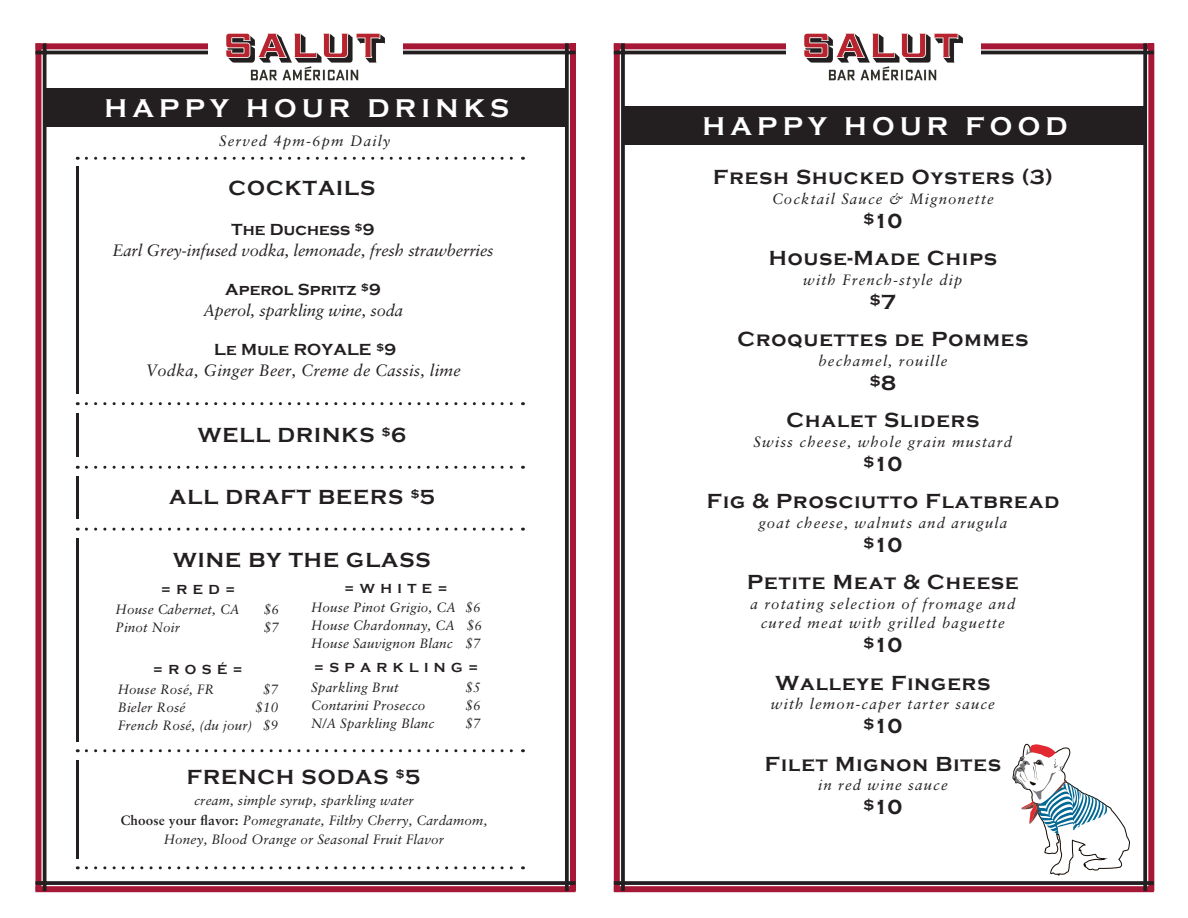
<style>
.page{position:relative;width:1188px;height:918px;background:#fff}
.page>*{position:absolute;margin:0;border:0;box-sizing:border-box;transform-origin:0 0}
.t1{font:700 26.4px "Copperplate Gothic";letter-spacing:.2em;color:#fff}
.t2{font:700 21px/37.5px "Copperplate Gothic";letter-spacing:.05em;color:#231f20;text-align:center}
.t3{font:italic 16.5px "Sabon";letter-spacing:-.01em;color:#231f20}
.t4{font:700 16.5px "Copperplate Gothic";letter-spacing:.01em;color:#231f20}
.t5{font:italic 16.5px "Sabon";letter-spacing:.01em;color:#231f20}
.t6{font:italic 15px/19.5px "Sabon";letter-spacing:.075em;color:#231f20;text-align:center}
.t7{font:700 15px "Copperplate Gothic";color:#231f20}
.t8{font:italic 13.5px/18px "Sabon";letter-spacing:.01em;color:#231f20;text-align:justify}
.t9{font:700 13.5px "Copperplate Gothic";letter-spacing:.4em;color:#231f20}
.s1{font-family:"Sabon LT Pro";font-weight:700;font-style:normal}
.s2{font-size:21px}
</style>
<div class="page">
<div style="left:623px;top:107px;width:521px;height:38px;background:#231f20"></div>
<div style="left:1148px;top:43px;width:6px;height:848px;background:#a61836"></div>
<div style="left:614px;top:886px;width:540px;height:6px;background:#a61836"></div>
<div style="left:614px;top:43px;width:540px;height:6px;background:#a61836"></div>
<svg style="left:1143px;top:43px;width:4px;height:848px;background:#332f30"></svg>
<div style="left:614px;top:43px;width:6px;height:848px;background:#a61836"></div>
<hr style="left:614px;top:51px;width:540px;height:3px;background:#231f20">
<svg style="left:614px;top:881px;width:540px;height:4px;background:#2f2b2c"></svg>
<svg style="left:621px;top:43px;width:4px;height:848px;background:#2f2b2c"></svg>
<div style="left:786px;top:27px;width:195px;height:58px;background:#fff"></div>
<img style="left:804px;top:33px;width:159px;height:48px">
<svg style="left:1012px;top:743px;width:118px;height:133px"></svg>
<div style="left:44px;top:89px;width:522px;height:38px;background:#231f20"></div>
<div style="left:570px;top:43px;width:6px;height:848px;background:#a61836"></div>
<div style="left:35px;top:886px;width:540px;height:6px;background:#a61836"></div>
<div style="left:35px;top:43px;width:540px;height:6px;background:#a61836"></div>
<svg style="left:565px;top:43px;width:4px;height:848px;background:#312d2e"></svg>
<div style="left:35px;top:43px;width:6px;height:848px;background:#a61836"></div>
<hr style="left:35px;top:51px;width:540px;height:3px;background:#231f20">
<svg style="left:35px;top:881px;width:540px;height:4px;background:#2f2b2c"></svg>
<svg style="left:43px;top:43px;width:4px;height:848px;background:#3c3839"></svg>
<div style="left:208px;top:27px;width:195px;height:58px;background:#fff"></div>
<img style="left:226px;top:33px;width:159px;height:48px">
<svg style="left:86px;top:466px;width:437px;height:3px"></svg>
<svg style="left:86px;top:402px;width:437px;height:3px"></svg>
<svg style="left:86px;top:157px;width:437px;height:3px"></svg>
<svg style="left:86px;top:528px;width:437px;height:3px"></svg>
<svg style="left:86px;top:749px;width:437px;height:3px"></svg>
<svg style="left:86px;top:866px;width:437px;height:3px"></svg>
<hr style="left:76px;top:166px;width:3px;height:228px;background:#231f20">
<hr style="left:76px;top:538px;width:3px;height:203px;background:#231f20">
<hr style="left:76px;top:413px;width:3px;height:44px;background:#231f20">
<hr style="left:76px;top:476px;width:3px;height:43px;background:#231f20">
<hr style="left:76px;top:760px;width:3px;height:98px;background:#231f20">
<h1 class="t1" style="left:105px;top:94px;width:406px">HAPPY HOUR DRINKS</h1>
<p class="t6" style="left:219px;top:131px;width:173px">Served 4pm-6pm Daily</p>
<h2 class="t2" style="left:229px;top:170px;width:148px">COCKTAILS</h2>
<p class="t4" style="left:232px;top:220px;width:145px">The Duchess <sup>$</sup>9</p>
<p class="t3" style="left:113px;top:241px;width:383px">Earl Grey-infused vodka, lemonade, fresh strawberries</p>
<p class="t4" style="left:225px;top:280px;width:157px">Aperol Spritz <sup>$</sup>9</p>
<p class="t3" style="left:203px;top:301px;width:202px">Aperol, sparkling wine, soda</p>
<p class="t4" style="left:214px;top:340px;width:183px">Le Mule ROYALE <sup>$</sup>9</p>
<p class="t5" style="left:145px;top:361px;width:317px">Vodka, Ginger Beer, Creme de Cassis, lime</p>
<h2 class="t2" style="left:198px;top:417px;width:210px">WELL DRINKS <sup>$</sup>6</h2>
<h2 class="t2" style="left:169px;top:479px;width:267px">ALL DRAFT BEERS <sup>$</sup>5</h2>
<h2 class="t2" style="left:173px;top:542px;width:259px">WINE BY THE GLASS</h2>
<p class="t9" style="left:161px;top:582px;width:76px">=RED=</p>
<p class="t9" style="left:344px;top:581px;width:105px">=WHITE=</p>
<p class="t8" style="left:116px;top:600px;width:126px">House Cabernet, CA</p>
<p class="t8" style="left:264px;top:600px;width:17px">$6</p>
<p class="t8" style="left:116px;top:618px;width:66px">Pinot Noir</p>
<p class="t8" style="left:264px;top:618px;width:17px">$7</p>
<p class="t8" style="left:311px;top:598px;width:172px">House Pinot Grigio, CA $6<br>House Chardonnay, CA $6<br>House Sauvignon Blanc $7</p>
<p class="t9" style="left:153px;top:662px;width:92px">=ROSÉ=</p>
<p class="t9" style="left:314px;top:660px;width:166px">=SPARKLING=</p>
<p class="t8" style="left:118px;top:681px;width:98px">House Rosé, FR</p>
<p class="t8" style="left:263px;top:681px;width:17px">$7</p>
<p class="t8" style="left:118px;top:699px;width:69px">Bieler Rosé</p>
<p class="t8" style="left:118px;top:699px;width:162px;text-align:right">$10<br>French Rosé, (du jour) $9</p>
<p class="t8" style="left:311px;top:678px;width:89px">Sparkling Brut</p>
<p class="t8" style="left:465px;top:678px;width:17px">$5</p>
<p class="t8" style="left:311px;top:696px;width:116px">Contarini Prosecco</p>
<p class="t8" style="left:465px;top:696px;width:17px">$6</p>
<p class="t8" style="left:311px;top:714px;width:125px">N/A Sparkling Blanc</p>
<p class="t8" style="left:465px;top:714px;width:17px">$7</p>
<h2 class="t2" style="left:187px;top:759px;width:235px">FRENCH SODAS <sup>$</sup>5</h2>
<p class="t8" style="left:121px;top:791px;width:368px;line-height:19.5px;text-align:center">cream, simple syrup, sparkling water<br><span class="s1">Choose your flavor:</span> Pomegranate, Filthy Cherry, Cardamom,<br>Honey, Blood Orange or Seasonal Fruit Flavor</p>
<h1 class="t1" style="left:703px;top:112px;width:367px">HAPPY HOUR FOOD</h1>
<h2 class="t2" style="left:713px;top:159px;width:341px">Fresh Shucked Oysters (3)</h2>
<p class="t6" style="left:772px;top:189px;width:223px">Cocktail Sauce &amp; Mignonette</p>
<h2 class="t2" style="left:769px;top:202px;width:230px"><sup>$</sup>10<br>House-Made Chips</h2>
<p class="t6" style="left:803px;top:270px;width:161px">with French-style dip</p>
<p class="t7" style="left:870px;top:292px;width:28px">$<span class="s2">7</span></p>
<h2 class="t2" style="left:737px;top:321px;width:293px">Croquettes de Pommes</h2>
<p class="t6" style="left:818px;top:351px;width:130px">bechamel, rouille</p>
<p class="t7" style="left:870px;top:373px;width:28px">$<span class="s2">8</span></p>
<h2 class="t2" style="left:787px;top:402px;width:194px">Chalet Sliders</h2>
<p class="t6" style="left:754px;top:432px;width:260px">Swiss cheese, whole grain mustard</p>
<h2 class="t2" style="left:707px;top:445px;width:354px"><sup>$</sup>10<br>Fig &amp; Prosciutto Flatbread</h2>
<p class="t6" style="left:758px;top:513px;width:251px">goat cheese, walnuts and arugula</p>
<h2 class="t2" style="left:747px;top:526px;width:273px"><sup>$</sup>10<br>Petite Meat &amp; Cheese</h2>
<p class="t6" style="left:750px;top:594px;width:266px">a rotating selection of fromage and cured meat with grilled baguette</p>
<h2 class="t2" style="left:776px;top:627px;width:216px"><sup>$</sup>10<br>Walleye Fingers</h2>
<p class="t6" style="left:771px;top:694px;width:225px">with lemon-caper tarter sauce</p>
<h2 class="t2" style="left:765px;top:708px;width:238px"><sup>$</sup>10<br>Filet Mignon Bites</h2>
<p class="t6" style="left:818px;top:775px;width:131px">in red wine sauce</p>
<h2 class="t2" style="left:863px;top:789px;width:40px"><sup>$</sup>10</h2>
</div>
